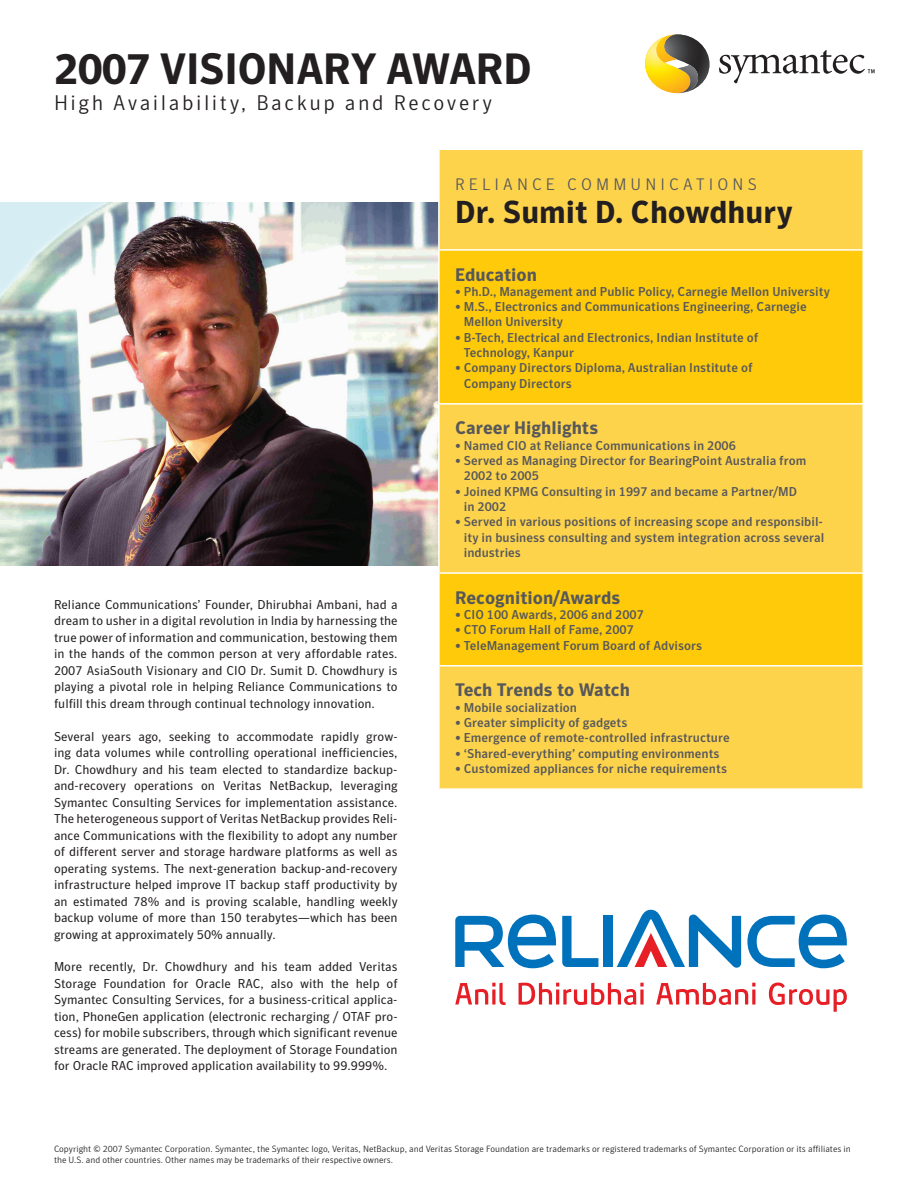
<style>
.page{position:relative;width:918px;height:1188px;background:#fff}
.page>*{position:absolute;margin:0;border:0;box-sizing:border-box;transform-origin:0 0}
.t1{font:700 43.5px "Symantec Sans";letter-spacing:-.01em;color:#231f20}
.t2{font:700 31.5px "Symantec Sans";color:#231f20}
.t3{font:300 21px "Symantec Sans";letter-spacing:.12em;color:#231f20}
.t4{font:700 18px "Symantec Sans";color:#57585a}
.t5{font:300 16.5px "Symantec Sans";letter-spacing:.25em;color:#57585a}
.t6{font:12.75px/16.5px "Symantec Sans";color:#231f20;text-align:justify}
.t7{font:500 12.75px/15.3px "Symantec Sans";color:#57585a}
.t8{font:300 9px/10.8px "Symantec Sans";color:#231f20}
</style>
<div class="page">
<img style="left:0;top:202px;width:438px;height:364px">
<svg style="left:719px;top:50px;width:156px;height:33px"></svg>
<svg style="left:645px;top:34px;width:65px;height:59px"></svg>
<div style="left:440px;top:150px;width:422px;height:638px;background:#fed34c"></div>
<svg style="left:440px;top:251px;width:422px;height:414px;background:#fecd24"></svg>
<hr style="left:438px;top:249px;width:426px;height:2px;background:#fff">
<hr style="left:438px;top:403px;width:426px;height:2px;background:#fff">
<hr style="left:438px;top:572px;width:426px;height:2px;background:#fff">
<hr style="left:438px;top:665px;width:426px;height:2px;background:#fff">
<svg style="left:455px;top:915px;width:101px;height:53px"></svg>
<svg style="left:562px;top:916px;width:36px;height:51px"></svg>
<div style="left:604px;top:916px;width:9px;height:51px;background:#0072bc"></div>
<svg style="left:747px;top:915px;width:100px;height:53px"></svg>
<svg style="left:617px;top:910px;width:124px;height:58px"></svg>
<svg style="left:455px;top:983px;width:51px;height:22px"></svg>
<svg style="left:519px;top:983px;width:125px;height:22px"></svg>
<svg style="left:640px;top:990px;width:4px;height:15px"></svg>
<svg style="left:656px;top:983px;width:99px;height:22px"></svg>
<hr style="left:752px;top:990px;width:3px;height:15px;background:#e61e25">
<svg style="left:769px;top:983px;width:78px;height:29px"></svg>
<h1 class="t1" style="left:54px;top:45px;width:479px">2007 VISIONARY AWARD</h1>
<h3 class="t3" style="left:54px;top:91px;width:440px">High Availability, Backup and Recovery</h3>
<p class="t6" style="left:54px;top:596px;width:345px">Reliance Communications’ Founder, Dhirubhai Ambani, had a dream to usher in a digital revolution in India by harnessing the true power of information and communication, bestowing them in the hands of the common person at very affordable rates.<br>2007 AsiaSouth Visionary and CIO Dr. Sumit D. Chowdhury is playing a pivotal role in helping Reliance Communications to fulfill this dream through continual technology innovation.</p>
<p class="t6" style="left:54px;top:728px;width:345px">Several years ago, seeking to accommodate rapidly grow&shy;ing data volumes while controlling operational inefficiencies, Dr. Chowdhury and his team elected to standardize backup&shy;and-recovery operations on Veritas NetBackup, leveraging Symantec Consulting Services for implementation assistance.<br>The heterogeneous support of Veritas NetBackup provides Reli&shy;ance Communications with the flexibility to adopt any number of different server and storage hardware platforms as well as operating systems. The next-generation backup-and-recovery infrastructure helped improve IT backup staff productivity by an estimated 78% and is proving scalable, handling weekly backup volume of more than 150 terabytes—which has been growing at approximately 50% annually.</p>
<p class="t6" style="left:54px;top:959px;width:345px">More recently, Dr. Chowdhury and his team added Veritas Storage Foundation for Oracle RAC, also with the help of Symantec Consulting Services, for a business-critical applica&shy;tion, PhoneGen application (electronic recharging / OTAF pro&shy;cess) for mobile subscribers, through which significant revenue streams are generated. The deployment of Storage Foundation for Oracle RAC improved application availability to 99.999%.</p>
<p class="t5" style="left:455px;top:175px;width:303px">RELIANCE COMMUNICATIONS</p>
<h2 class="t2" style="left:455px;top:195px;width:339px">Dr. Sumit D. Chowdhury</h2>
<h3 class="t4" style="left:455px;top:264px;width:83px">Education</h3>
<p class="t7" style="left:455px;top:284px;width:376px">• Ph.D., Management and Public Policy, Carnegie Mellon University</p>
<p class="t7" style="left:464px;top:299px;width:344px;text-indent:-9px">• M.S., Electronics and Communications Engineering, Carnegie<br>Mellon University</p>
<p class="t7" style="left:464px;top:330px;width:296px;text-indent:-9px">• B-Tech, Electrical and Electronics, Indian Institute of<br>Technology, Kanpur</p>
<p class="t7" style="left:464px;top:360px;width:290px;text-indent:-9px">• Company Directors Diploma, Australian Institute of<br>Company Directors</p>
<h3 class="t4" style="left:455px;top:418px;width:145px">Career Highlights</h3>
<p class="t7" style="left:455px;top:438px;width:282px">• Named CIO at Reliance Communications in 2006</p>
<p class="t7" style="left:464px;top:453px;width:344px;text-indent:-9px">• Served as Managing Director for BearingPoint Australia from<br>2002 to 2005</p>
<p class="t7" style="left:464px;top:484px;width:335px;text-indent:-9px">• Joined KPMG Consulting in 1997 and became a Partner/MD in 2002</p>
<p class="t7" style="left:464px;top:514px;width:362px;text-align:justify;text-indent:-9px">• Served in various positions of increasing scope and responsibil&shy;ity in business consulting and system integration across several industries</p>
<h3 class="t4" style="left:455px;top:588px;width:167px">Recognition/Awards</h3>
<p class="t7" style="left:455px;top:607px;width:190px">• CIO 100 Awards, 2006 and 2007</p>
<p class="t7" style="left:455px;top:622px;width:180px">• CTO Forum Hall of Fame, 2007</p>
<p class="t7" style="left:455px;top:637px;width:249px">• TeleManagement Forum Board of Advisors</p>
<h3 class="t4" style="left:455px;top:680px;width:176px">Tech Trends to Watch</h3>
<p class="t7" style="left:455px;top:700px;width:123px">• Mobile socialization</p>
<p class="t7" style="left:455px;top:715px;width:174px">• Greater simplicity of gadgets</p>
<p class="t7" style="left:455px;top:730px;width:276px">• Emergence of remote-controlled infrastructure</p>
<p class="t7" style="left:455px;top:745px;width:266px">• ‘Shared-everything’ computing environments</p>
<p class="t7" style="left:455px;top:761px;width:273px">• Customized appliances for niche requirements</p>
<p class="t8" style="left:54px;top:1144px;width:798px">Copyright © 2007 Symantec Corporation. Symantec, the Symantec logo, Veritas, NetBackup, and Veritas Storage Foundation are trademarks or registered trademarks of Symantec Corporation or its affiliates in the U.S. and other countries. Other names may be trademarks of their respective owners.</p>
</div>
